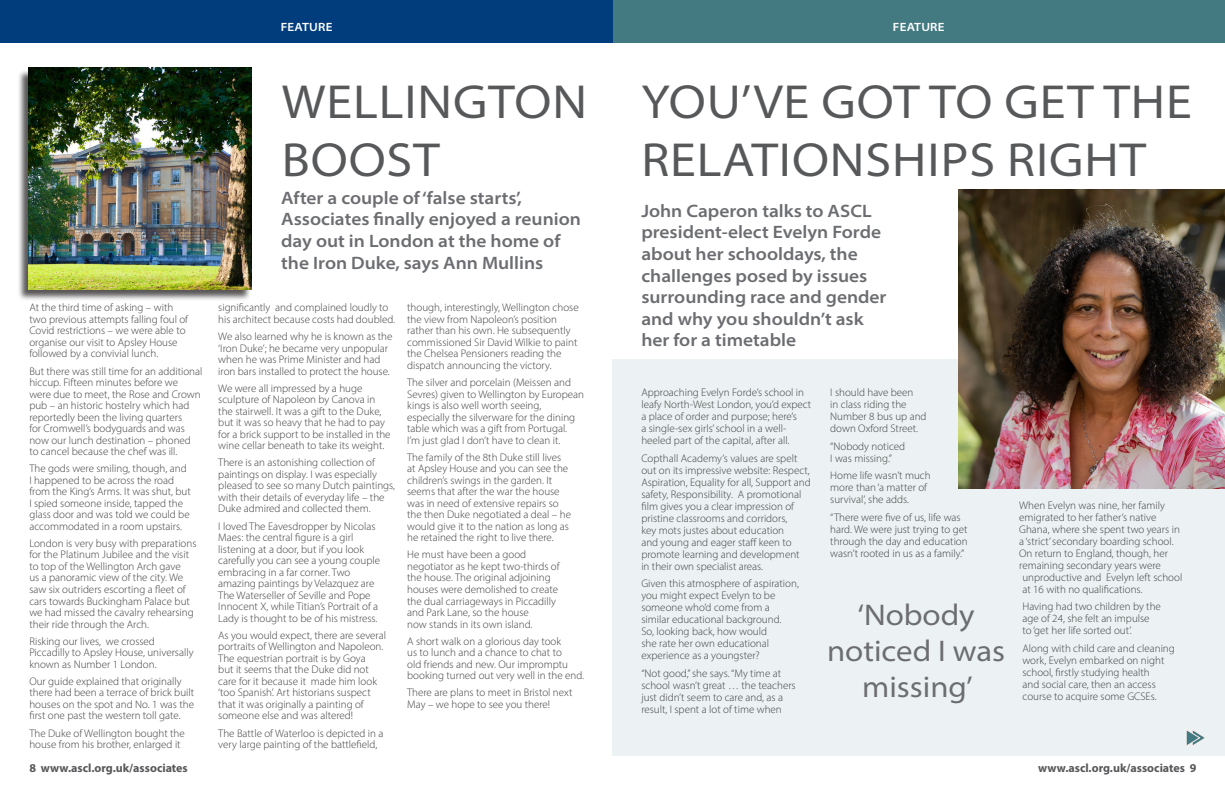
<style>
.page{position:relative;width:1225px;height:791px;background:#fff}
.page>*{position:absolute;margin:0;border:0;box-sizing:border-box;transform-origin:0 0}
.head{font:semi-expanded 48px/57.6px "Myriad Pro";letter-spacing:.02em;color:#57585a}
.pull_quote{font:semi-expanded 30px/36px "Myriad Pro";color:#6c6d70;text-align:center}
.standfirst{font:600 semi-expanded 18px/21.6px "Myriad Pro";color:#6c6d70}
.t1{font:700 12px "Myriad Pro";color:#57585a}
.ribbon_title{font:600 semi-expanded 12px "Myriad Pro";letter-spacing:.02em;color:#fff}
.internal_body_text{font:300 11px/11.5px "Myriad Pro";color:#3e3e3f}
</style>
<div class="page">
<div style="left:612px;top:359px;width:613px;height:396px;background:#ecf2f3"></div>
<div style="left:612px;top:0;width:613px;height:42px;background:#437a81"></div>
<div style="left:0;top:0;width:612px;height:43px;background:#013d7d"></div>
<img style="left:958px;top:189px;width:267px;height:300px">
<svg style="left:1186px;top:729px;width:19px;height:17px"></svg>
<div style="left:17px;top:69px;width:235px;height:232px;background:#231f20;opacity:.75"></div>
<img style="left:28px;top:68px;width:224px;height:221px">
<p class="ribbon_title" style="left:281px;top:20px;width:53px">FEATURE</p>
<p class="ribbon_title" style="left:893px;top:20px;width:53px">FEATURE</p>
<p class="internal_body_text" style="left:29px;top:302px;width:160px">At the third time of asking – with two previous attempts falling foul of Covid restrictions – we were able to organise our visit to Apsley House followed by a convivial lunch.</p>
<p class="internal_body_text" style="left:29px;top:365px;width:175px">But there was still time for an additional hiccup. Fifteen minutes before we were due to meet, the Rose and Crown pub – an historic hostelry which had reportedly been the living quarters<br>for Cromwell’s bodyguards and was now our lunch destination – phoned to cancel because the chef was ill.</p>
<p class="internal_body_text" style="left:29px;top:463px;width:163px">The gods were smiling, though, and I happened to be across the road from the King’s Arms. It was shut, but I spied someone inside, tapped the glass door and was told we could be accommodated in a room upstairs.</p>
<p class="internal_body_text" style="left:29px;top:537px;width:169px">London is very busy with preparations for the Platinum Jubilee and the visit to top of the Wellington Arch gave<br>us a panoramic view of the city. We saw six outriders escorting a fleet of cars towards Buckingham Palace but we had missed the cavalry rehearsing their ride through the Arch.</p>
<p class="internal_body_text" style="left:29px;top:635px;width:166px">Risking our lives, we crossed<br>Piccadilly to Apsley House, universally known as Number 1 London.</p>
<p class="internal_body_text" style="left:29px;top:675px;width:166px">Our guide explained that originally there had been a terrace of brick built houses on the spot and No. 1 was the first one past the western toll gate.</p>
<p class="internal_body_text" style="left:29px;top:727px;width:157px">The Duke of Wellington bought the house from his brother, enlarged it</p>
<p class="head" style="left:282px;top:72px;width:307px">WELLINGTON</p>
<p class="head" style="left:282px;top:130px;width:159px">BOOST</p>
<p class="standfirst" style="left:281px;top:186px;width:301px">After a couple of ‘false starts’,<br>Associates finally enjoyed a reunion day out in London at the home of the Iron Duke, says Ann Mullins</p>
<p class="internal_body_text" style="left:218px;top:302px;width:178px">significantly and complained loudly to his architect because costs had doubled.</p>
<p class="internal_body_text" style="left:218px;top:331px;width:176px">We also learned why he is known as the ‘Iron Duke’; he became very unpopular when he was Prime Minister and had iron bars installed to protect the house.</p>
<p class="internal_body_text" style="left:218px;top:382px;width:174px">We were all impressed by a huge sculpture of Napoleon by Canova in the stairwell. It was a gift to the Duke, but it was so heavy that he had to pay for a brick support to be installed in the wine cellar beneath to take its weight.</p>
<p class="internal_body_text" style="left:218px;top:457px;width:178px">There is an astonishing collection of paintings on display. I was especially pleased to see so many Dutch paintings, with their details of everyday life – the Duke admired and collected them.</p>
<p class="internal_body_text" style="left:218px;top:520px;width:163px">I loved The Eavesdropper by Nicolas Maes: the central figure is a girl listening at a door, but if you look carefully you can see a young couple embracing in a far corner. Two amazing paintings by Velazquez are The Waterseller of Seville and Pope Innocent X, while Titian’s Portrait of a Lady is thought to be of his mistress.</p>
<p class="internal_body_text" style="left:218px;top:629px;width:169px">As you would expect, there are several portraits of Wellington and Napoleon.<br>The equestrian portrait is by Goya<br>but it seems that the Duke did not care for it because it made him look ‘too Spanish’. Art historians suspect that it was originally a painting of someone else and was altered!</p>
<p class="internal_body_text" style="left:218px;top:727px;width:167px">The Battle of Waterloo is depicted in a very large painting of the battlefield,</p>
<p class="internal_body_text" style="left:407px;top:302px;width:173px">though, interestingly, Wellington chose the view from Napoleon’s position rather than his own. He subsequently commissioned Sir David Wilkie to paint the Chelsea Pensioners reading the dispatch announcing the victory.</p>
<p class="internal_body_text" style="left:407px;top:377px;width:178px">The silver and porcelain (Meissen and Sevres) given to Wellington by European kings is also well worth seeing, especially the silverware for the dining table which was a gift from Portugal.<br>I’m just glad I don’t have to clean it.</p>
<p class="internal_body_text" style="left:407px;top:451px;width:165px">The family of the 8th Duke still lives at Apsley House and you can see the children’s swings in the garden. It seems that after the war the house was in need of extensive repairs so the then Duke negotiated a deal – he would give it to the nation as long as he retained the right to live there.</p>
<p class="internal_body_text" style="left:407px;top:549px;width:154px">He must have been a good negotiator as he kept two-thirds of the house. The original adjoining houses were demolished to create the dual carriageways in Piccadilly and Park Lane, so the house<br>now stands in its own island.</p>
<p class="internal_body_text" style="left:407px;top:635px;width:178px">A short walk on a glorious day took<br>us to lunch and a chance to chat to<br>old friends and new. Our impromptu booking turned out very well in the end.</p>
<p class="internal_body_text" style="left:407px;top:687px;width:167px">There are plans to meet in Bristol next<br>May – we hope to see you there!</p>
<p class="head" style="left:641px;top:72px;width:552px">YOU’VE GOT TO GET THE<br>RELATIONSHIPS RIGHT</p>
<p class="standfirst" style="left:641px;top:199px;width:247px">John Caperon talks to ASCL president-elect Evelyn Forde about her schooldays, the challenges posed by issues surrounding race and gender and why you shouldn’t ask her for a timetable</p>
<p class="internal_body_text" style="left:641px;top:386px;width:171px;line-height:12px">Approaching Evelyn Forde’s school in leafy North-West London, you’d expect a place of order and purpose; here’s<br>a single-sex girls’ school in a well&shy;heeled part of the capital, after all.</p>
<p class="internal_body_text" style="left:641px;top:452px;width:171px;line-height:12px">Copthall Academy’s values are spelt out on its impressive website: Respect, Aspiration, Equality for all, Support and safety, Responsibility. A promotional film gives you a clear impression of pristine classrooms and corridors,<br>key mots justes about education<br>and young and eager staff keen to promote learning and development<br>in their own specialist areas.</p>
<p class="internal_body_text" style="left:641px;top:577px;width:159px;line-height:12px">Given this atmosphere of aspiration, you might expect Evelyn to be someone who’d come from a similar educational background.<br>So, looking back, how would<br>she rate her own educational experience as a youngster?</p>
<p class="internal_body_text" style="left:641px;top:667px;width:156px;line-height:12px">“Not good,” she says. “My time at school wasn’t great … the teachers just didn’t seem to care and, as a result, I spent a lot of time when</p>
<p class="internal_body_text" style="left:830px;top:386px;width:98px;line-height:12px">I should have been<br>in class riding the<br>Number 8 bus up and down Oxford Street.</p>
<p class="internal_body_text" style="left:830px;top:440px;width:76px;line-height:12px">“Nobody noticed<br>I was missing.”</p>
<p class="internal_body_text" style="left:830px;top:469px;width:102px;line-height:12px">Home life wasn’t much more than ‘a matter of survival’, she adds.</p>
<p class="internal_body_text" style="left:830px;top:511px;width:139px;line-height:12px">“There were five of us, life was hard. We were just trying to get through the day and education wasn’t rooted in us as a family.”</p>
<p class="pull_quote" style="left:827px;top:596px;width:180px">‘Nobody noticed I was missing’</p>
<p class="internal_body_text" style="left:1019px;top:499px;width:165px;line-height:12px">When Evelyn was nine, her family emigrated to her father’s native Ghana, where she spent two years in a ‘strict’ secondary boarding school.<br>On return to England, though, her remaining secondary years were unproductive and Evelyn left school at 16 with no qualifications.</p>
<p class="internal_body_text" style="left:1022px;top:600px;width:140px;line-height:12px">Having had two children by the age of 24, she felt an impulse to ‘get her life sorted out’.</p>
<p class="internal_body_text" style="left:1022px;top:642px;width:154px;line-height:12px">Along with child care and cleaning work, Evelyn embarked on night school, firstly studying health<br>and social care, then an access course to acquire some GCSEs.</p>
<p class="t1" style="left:29px;top:760px;width:160px">8 www.ascl.org.uk/associates</p>
<p class="t1" style="left:1038px;top:760px;width:160px">www.ascl.org.uk/associates 9</p>
</div>
